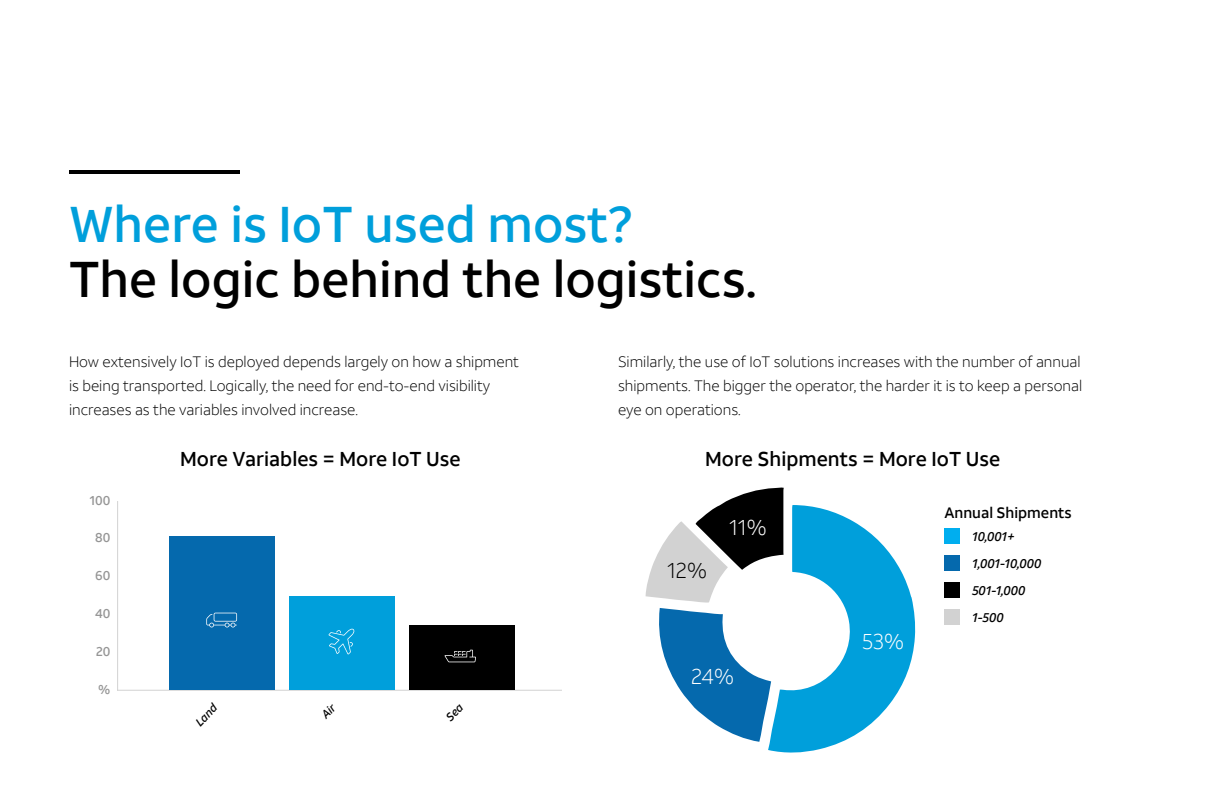
<style>
.page{position:relative;width:1224px;height:792px;background:#fff}
.page>*{position:absolute;margin:0;border:0;box-sizing:border-box;transform-origin:0 0}
.t1{font:500 50px "ATT Aleck Sans";color:#000}
.t2{font:500 50px "ATT Aleck Sans";color:#009fdb}
.t3{font:300 21.8px "ATT Aleck Sans";color:#fff}
.t4{font:300 21.8px "ATT Aleck Sans";color:#000}
.t5{font:500 20px "ATT Aleck Sans";color:#000}
.t6{font:300 15px/24px "ATT Aleck Sans";color:#000}
.t7{font:500 15px "ATT Aleck Sans";color:#000}
.t8{font:500 13px "ATT Aleck Sans";color:#959595}
.t9{font:italic 500 12.9px/27.1px "ATT Aleck Sans";color:#000}
.t10{font:italic 500 11.4px "ATT Aleck Sans";color:#000}
</style>
<div class="page">
<hr style="left:69px;top:170px;width:171px;height:4px;background:#000">
<div style="left:944px;top:528px;width:16px;height:16px;background:#00aeef"></div>
<div style="left:944px;top:555px;width:16px;height:16px;background:#0569ad"></div>
<div style="left:944px;top:582px;width:16px;height:16px;background:#000"></div>
<div style="left:944px;top:609px;width:16px;height:16px;background:#d2d2d2"></div>
<svg style="left:646px;top:487px;width:270px;height:266px"></svg>
<hr style="left:117px;top:501px;width:1px;height:190px;background:#d2d2d2">
<hr style="left:117px;top:690px;width:445px;height:1px;background:#d2d2d2">
<div style="left:170px;top:537px;width:105px;height:153px;background:#0569ad"></div>
<div style="left:289px;top:596px;width:106px;height:94px;background:#009fdb"></div>
<div style="left:409px;top:625px;width:105px;height:65px;background:#000"></div>
<svg style="left:206px;top:613px;width:31px;height:14px"></svg>
<svg style="left:329px;top:629px;width:26px;height:25px"></svg>
<svg style="left:445px;top:650px;width:31px;height:12px"></svg>
<h1 class="t2" style="left:69px;top:193px;width:565px">Where is IoT used most?</h1>
<h1 class="t1" style="left:69px;top:248px;width:689px">The logic behind the logistics.</h1>
<p class="t6" style="left:69px;top:350px;width:452px">How extensively IoT is deployed depends largely on how a shipment is being transported. Logically, the need for end-to-end visibility increases as the variables involved increase.</p>
<p class="t6" style="left:618px;top:350px;width:466px;text-align:justify">Similarly, the use of IoT solutions increases with the number of annual shipments. The bigger the operator, the harder it is to keep a personal eye on operations.</p>
<p class="t8" style="left:89px;top:492px;width:22px">100</p>
<p class="t8" style="left:95px;top:530px;width:17px">80</p>
<p class="t8" style="left:95px;top:568px;width:17px">60</p>
<p class="t8" style="left:95px;top:606px;width:17px">40</p>
<p class="t8" style="left:96px;top:644px;width:16px">20</p>
<p class="t8" style="left:98px;top:682px;width:14px">%</p>
<h3 class="t5" style="left:180px;top:446px;width:282px">More Variables = More IoT Use</h3>
<h3 class="t5" style="left:705px;top:446px;width:297px">More Shipments = More IoT Use</h3>
<p class="t7" style="left:944px;top:504px;width:129px">Annual Shipments</p>
<h2 class="t3" style="left:729px;top:514px;width:39px">11%</h2>
<p class="t9" style="left:972px;top:523px;width:71px">10,001+<br>1,001-10,000<br>501-1,000<br>1-500</p>
<h2 class="t4" style="left:667px;top:558px;width:42px">12%</h2>
<p class="t10" style="left:193px;top:719px;width:27px;rotate:-46deg">Land</p>
<h2 class="t3" style="left:691px;top:664px;width:45px">24%</h2>
<h2 class="t3" style="left:862px;top:628px;width:44px">53%</h2>
</div>
